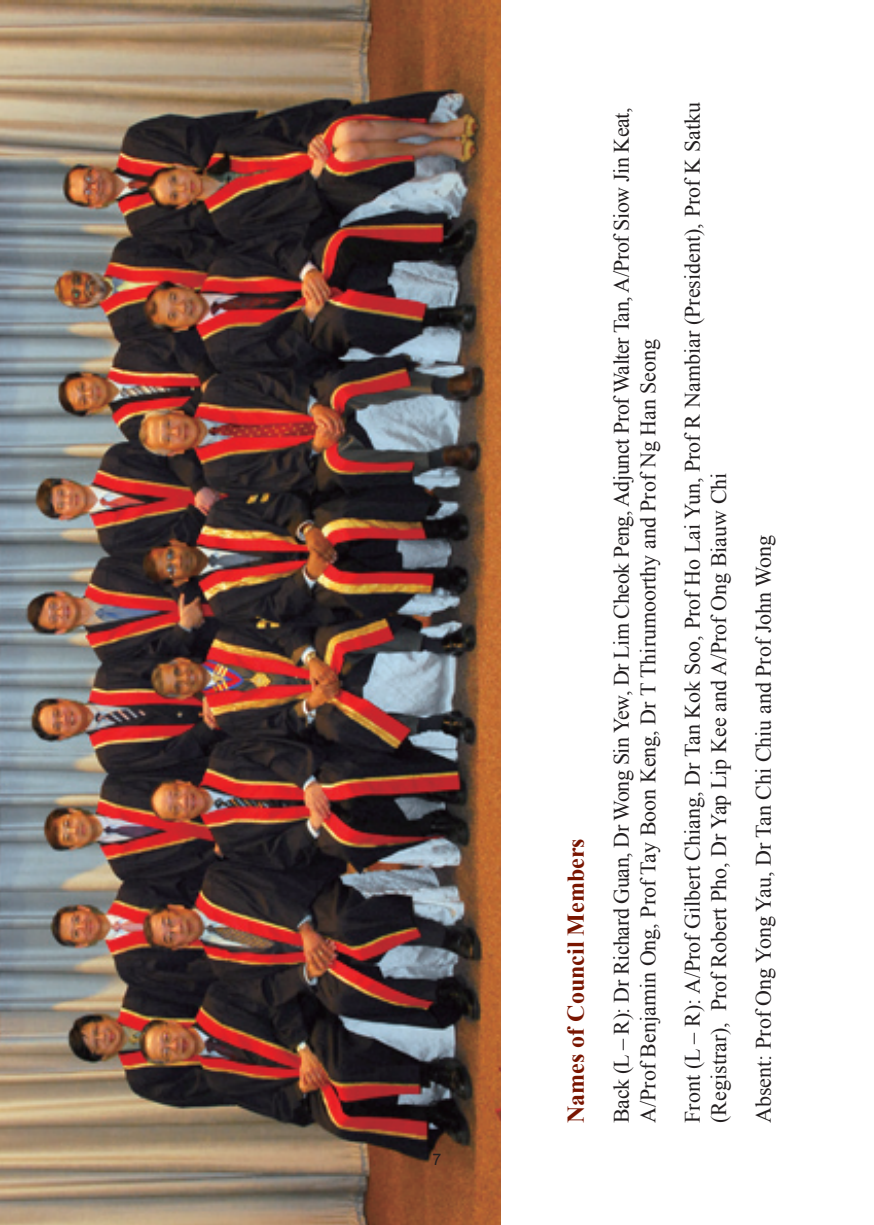
<style>
.page{position:relative;width:874px;height:1225px;background:#fff}
.page>*{position:absolute;margin:0;border:0;box-sizing:border-box;transform-origin:0 0}
.t1{font:700 24px "Times New Roman";color:#791500}
.t2{font:22px/26.4px "Times New Roman";color:#231f20}
.t3{font:22px/26.4px "Times New Roman";letter-spacing:-.02em;color:#231f20}
.t4{font:16px "Arial";color:#231f20}
</style>
<div class="page">
<img style="left:0;top:0;width:500px;height:1225px">
<p class="t4" style="left:432px;top:1149px;width:10px">7</p>
<p class="t1" style="left:559px;top:1123px;width:286px;rotate:-90deg">Names of Council Members</p>
<p class="t3" style="left:607px;top:1123px;width:1017px;rotate:-90deg">Back (L – R): Dr Richard Guan, Dr Wong Sin Yew, Dr Lim Cheok Peng, Adjunct Prof Walter Tan, A/Prof Siow Jin Keat,<br>A/Prof Benjamin Ong, Prof Tay Boon Keng, Dr T Thirumoorthy and Prof Ng Han Seong</p>
<p class="t2" style="left:678px;top:1123px;width:1022px;rotate:-90deg">Front (L – R): A/Prof Gilbert Chiang, Dr Tan Kok Soo, Prof Ho Lai Yun, Prof R Nambiar (President), Prof K Satku (Registrar), Prof Robert Pho, Dr Yap Lip Kee and A/Prof Ong Biauw Chi</p>
<p class="t2" style="left:749px;top:1123px;width:590px;rotate:-90deg">Absent: Prof Ong Yong Yau, Dr Tan Chi Chiu and Prof John Wong</p>
</div>
